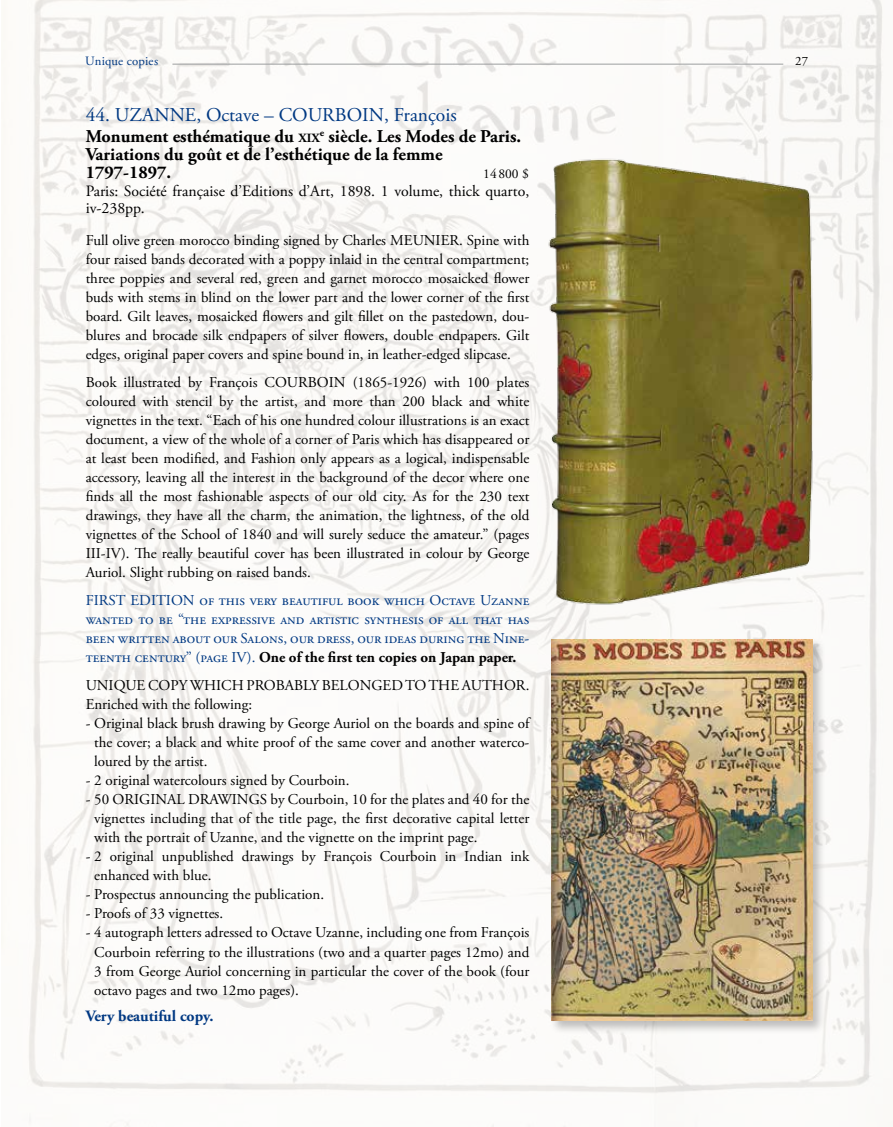
<style>
.page{position:relative;width:893px;height:1127px;background:#fff}
.page>*{position:absolute;margin:0;border:0;box-sizing:border-box;transform-origin:0 0}
.t1{font:19.5px "Adobe Garamond Pro";color:#003882}
.t2{font:700 18px/18.3px "Adobe Garamond Pro";color:#000}
.t3{font:15.75px/17.5px "Adobe Garamond Pro";color:#000}
.t4{font:700 15.75px "Adobe Garamond Pro";color:#003882}
.t5{font:15px/19px "Adobe Garamond Pro";color:#000;text-align:justify}
.t6{font:15px/19px "Adobe Garamond Pro";color:#003882;text-align:justify}
.t7{font:13.5px "Adobe Garamond Pro";color:#000}
.t8{font:12.75px "Adobe Garamond Pro";color:#003882}
.t9{font:12.75px "Adobe Garamond Pro";color:#000}
.s1{font-size:12.6px}
.s2{font-weight:700;color:#000}
</style>
<div class="page">
<img style="left:2px;top:0;width:881px;height:1127px">
<hr style="left:172px;top:64px;width:611px;height:1px;background:#9c9e9f">
<div style="left:549px;top:637px;width:277px;height:397px;background:#000;opacity:.25"></div>
<img style="left:552px;top:639px;width:260px;height:381px">
<img style="left:539px;top:148px;width:283px;height:465px">
<p class="t8" style="left:85px;top:53px;width:74px">Unique copies</p>
<p class="t9" style="left:795px;top:53px;width:14px">27</p>
<h1 class="t1" style="left:86px;top:103px;width:373px">44. UZANNE, Octave – COURBOIN, François</h1>
<p class="t2" style="left:86px;top:127px;width:437px">Monument esthématique du <span class="s1">xix</span><sup>e</sup> siècle. Les Modes de Paris.<br>Variations du goût et de l’esthétique de la femme<br>1797-1897.</p>
<p class="t7" style="left:483px;top:166px;width:47px">14800 $</p>
<p class="t3" style="left:86px;top:182px;width:445px">Paris: Société française d’Editions d’Art, 1898. 1 volume, thick quarto, iv-238pp.</p>
<p class="t5" style="left:86px;top:231px;width:445px">Full olive green morocco binding signed by Charles MEUNIER. Spine with four raised bands decorated with a poppy inlaid in the central compartment; three poppies and several red, green and garnet morocco mosaicked flower buds with stems in blind on the lower part and the lower corner of the first board. Gilt leaves, mosaicked flowers and gilt fillet on the pastedown, dou&shy;blures and brocade silk endpapers of silver flowers, double endpapers. Gilt edges, original paper covers and spine bound in, in leather-edged slipcase.</p>
<p class="t5" style="left:86px;top:373px;width:445px">Book illustrated by François COURBOIN (1865-1926) with 100 plates coloured with stencil by the artist, and more than 200 black and white vignettes in the text. “Each of his one hundred colour illustrations is an exact document, a view of the whole of a corner of Paris which has disappeared or at least been modified, and Fashion only appears as a logical, indispensable accessory, leaving all the interest in the background of the decor where one finds all the most fashionable aspects of our old city. As for the 230 text drawings, they have all the charm, the animation, the lightness, of the old vignettes of the School of 1840 and will surely seduce the amateur.” (pages III-IV). The really beautiful cover has been illustrated in colour by George Auriol. Slight rubbing on raised bands.</p>
<p class="t6" style="left:86px;top:591px;width:445px">FIRST EDITION of this very beautiful book which Octave Uzanne wanted to be “the expressive and artistic synthesis of all that has been written about our Salons, our dress, our ideas during the Nine&shy;teenth century” (page IV). <span class="s2">One of the first ten copies on Japan paper.</span></p>
<p class="t5" style="left:86px;top:676px;width:445px">UNIQUE COPY WHICH PROBABLY BELONGED TO THE AUTHOR.<br>Enriched with the following:</p>
<p class="t5" style="left:94px;top:714px;width:438px;text-indent:-9px">- Original black brush drawing by George Auriol on the boards and spine of the cover; a black and white proof of the same cover and another waterco&shy;loured by the artist.</p>
<p class="t5" style="left:86px;top:771px;width:265px">- 2 original watercolours signed by Courboin.</p>
<p class="t5" style="left:94px;top:790px;width:437px;text-indent:-9px">- 50 ORIGINAL DRAWINGS by Courboin, 10 for the plates and 40 for the vignettes including that of the title page, the first decorative capital letter with the portrait of Uzanne, and the vignette on the imprint page.</p>
<p class="t5" style="left:94px;top:847px;width:437px;text-indent:-9px">- 2 original unpublished drawings by François Courboin in Indian ink enhanced with blue.</p>
<p class="t5" style="left:86px;top:885px;width:240px">- Prospectus announcing the publication.</p>
<p class="t5" style="left:86px;top:904px;width:139px">- Proofs of 33 vignettes.</p>
<p class="t5" style="left:94px;top:924px;width:437px;text-indent:-9px">- 4 autograph letters adressed to Octave Uzanne, including one from François Courboin referring to the illustrations (two and a quarter pages 12mo) and 3 from George Auriol concerning in particular the cover of the book (four octavo pages and two 12mo pages).</p>
<p class="t4" style="left:86px;top:1006px;width:129px">Very beautiful copy.</p>
</div>
